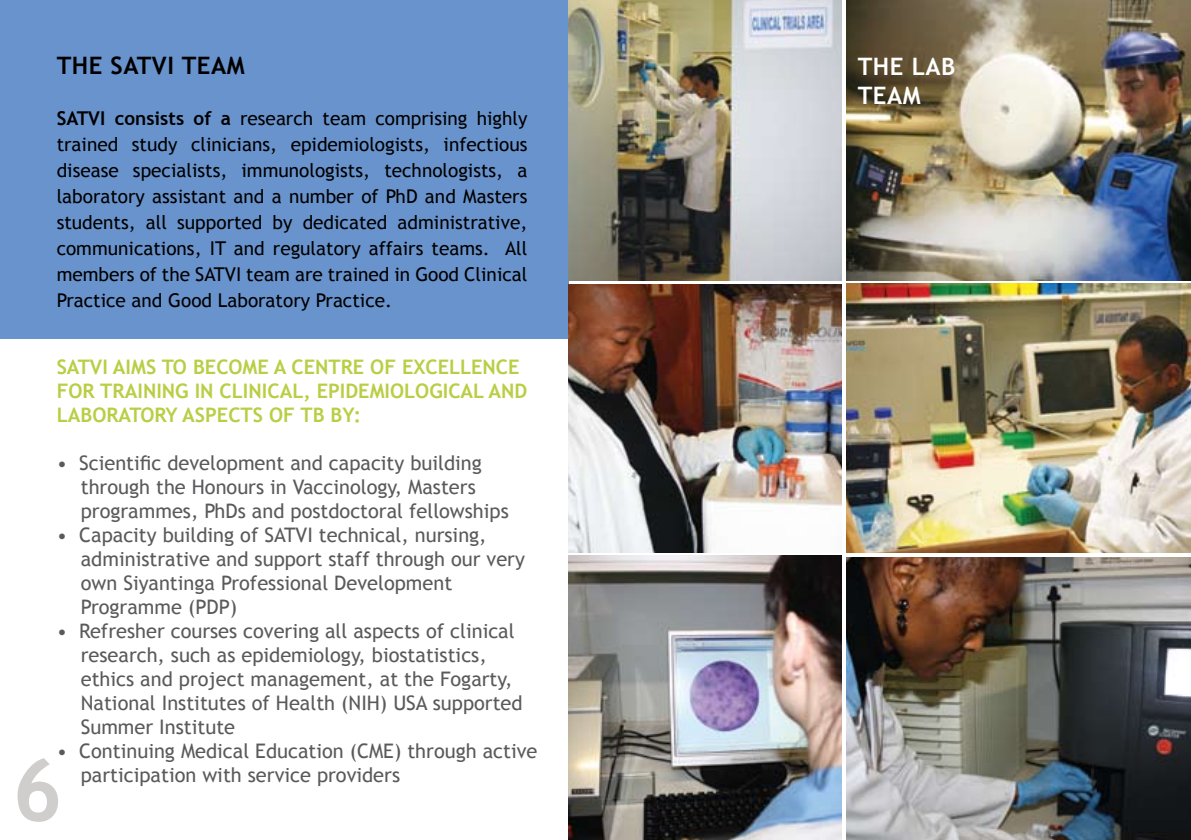
<style>
.page{position:relative;width:1191px;height:840px;background:#fff}
.page>*{position:absolute;margin:0;border:0;box-sizing:border-box;transform-origin:0 0}
.t1{font:700 86px "Trebuchet MS";color:#d0cdcd}
.t2{font:700 24px "Trebuchet MS";letter-spacing:.02em;color:#000}
.t3{font:700 24px/28.8px "Trebuchet MS";letter-spacing:.02em;color:#fff}
.t4{font:20px/24px "Trebuchet MS";color:#5a595b}
.t5{font:700 20px "Trebuchet MS";color:#b9ce44}
.t6{font:19px/26px "Trebuchet MS";color:#000;text-align:justify}
.s1{font-weight:700}
</style>
<div class="page">
<div style="left:0;top:0;width:568px;height:338px;background:#6993cd"></div>
<img style="left:846px;top:557px;width:345px;height:282px">
<img style="left:846px;top:0;width:345px;height:280px">
<img style="left:846px;top:284px;width:345px;height:268px">
<img style="left:568px;top:555px;width:273px;height:284px">
<img style="left:568px;top:284px;width:273px;height:268px">
<img style="left:568px;top:0;width:273px;height:280px">
<p class="t2" style="left:57px;top:51px;width:189px">THE SATVI TEAM</p>
<p class="t6" style="left:57px;top:105px;width:472px"><span class="s1">SATVI CONSISTS OF A</span> research team comprising highly trained study clinicians, epidemiologists, infectious disease specialists, immunologists, technologists, a laboratory assistant and a number of PhD and Masters students, all supported by dedicated administrative, communications, IT and regulatory affairs teams. All members of the SATVI team are trained in Good Clinical Practice and Good Laboratory Practice.</p>
<p class="t5" style="left:57px;top:354px;width:248px">SATVI AIMS TO BECOME A CENTRE</p>
<p class="t5" style="left:370px;top:354px;width:68px">OF EXCELLENCE</p>
<p class="t5" style="left:57px;top:378px;width:56px">FOR TRAININ</p>
<p class="t5" style="left:175px;top:378px;width:56px">G IN CLINICAL</p>
<p class="t5" style="left:303px;top:378px;width:151px">, EPIDEMIOLOGICAL</p>
<p class="t5" style="left:488px;top:378px;width:40px">AN D</p>
<p class="t5" style="left:57px;top:402px;width:173px">LABORATORY ASPECTS</p>
<p class="t5" style="left:269px;top:402px;width:93px">OF TB BY:</p>
<p class="t4" style="left:81px;top:451px;width:429px;text-indent:-24px">• Scientific development and capacity building through the Honours in Vaccinology, Masters programmes, PhDs and postdoctoral fellowships</p>
<p class="t4" style="left:81px;top:523px;width:445px;text-indent:-24px">• Capacity building of SATVI technical, nursing, administrative and support staff through our very own Siyantinga Professional Development Programme (PDP)</p>
<p class="t4" style="left:81px;top:619px;width:443px;text-indent:-24px">• Refresher courses covering all aspects of clinical research, such as epidemiology, biostatistics, ethics and project management, at the Fogarty, National Institutes of Health (NIH) USA supported Summer I nstitute</p>
<p class="t4" style="left:81px;top:739px;width:458px;text-indent:-24px">• Continuing Medical Education (CME) through active participation with service providers</p>
<h1 class="t1" style="left:12px;top:736px;width:52px">6</h1>
<p class="t3" style="left:857px;top:52px;width:99px">THE LAB<br>TEAM</p>
</div>
